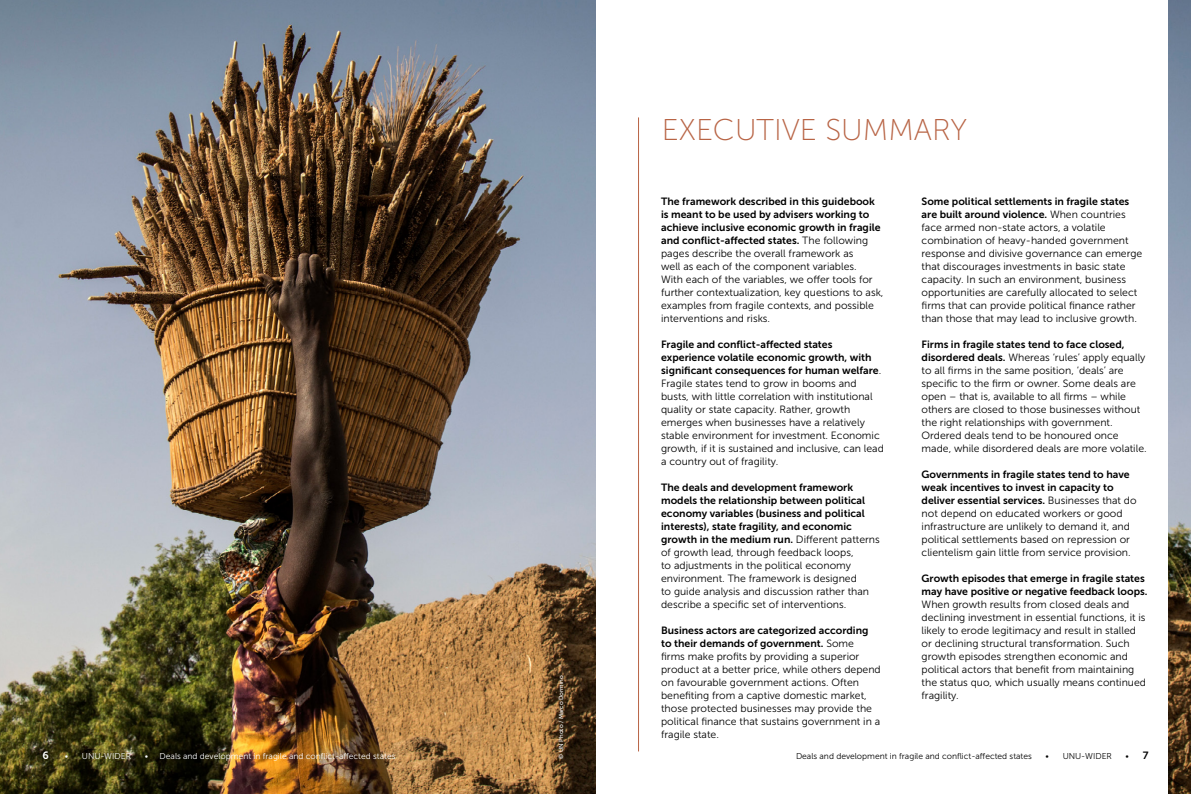
<style>
.page{position:relative;width:1191px;height:794px;background:#fff}
.page>*{position:absolute;margin:0;border:0;box-sizing:border-box;transform-origin:0 0}
.t1{font:30px "Museo Sans 100";color:#b86445}
.t2{font:10.5px/13px "Museo Sans 300";color:#000}
.t3{font:10.5px/13px "Museo Sans 700";color:#000}
.t4{font:10.5px "Museo Sans 700";color:#fff}
.t5{font:8.5px "Museo Sans 300";color:#000}
.t6{font:8.5px "Museo Sans 300";color:#fff}
.t7{font:6px "Museo Sans 500";color:#fff}
.s1{font-family:"Museo Sans 300"}
.s2{font-family:"Museo Sans 700"}
.s3{font-family:"Museo Sans 700";font-size:10.5px}
</style>
<div class="page">
<hr style="left:638px;top:117px;width:1px;height:634px;background:#b86445">
<img style="left:0;top:0;width:595px;height:794px">
<img style="left:1168px;top:0;width:23px;height:794px">
<p class="t4" style="left:43px;top:750px;width:8px">6</p>
<p class="t6" style="left:65px;top:752px;width:68px">• UNU-WIDER</p>
<p class="t6" style="left:145px;top:752px;width:252px">• Deals and development in fragile and conflict-affected states</p>
<p class="t7" style="left:558px;top:758px;width:85px;rotate:-90deg">© UN Photo / Marco Dormino</p>
<h1 class="t1" style="left:661px;top:114px;width:307px">EXECUTIVE SUMMARY</h1>
<p class="t3" style="left:661px;top:194px;width:221px">The framework described in this guidebook is meant to be used by advisers working to achieve inclusive economic growth in fragile and conflict-affected states. <span class="s1">The following</span></p>
<p class="t2" style="left:661px;top:246px;width:224px">pages describe the overall framework as<br>well as each of the component variables.<br>With each of the variables, we offer tools for further contextualization, key questions to ask, examples from fragile contexts, and possible interventions and risks.</p>
<p class="t3" style="left:661px;top:337px;width:222px">Fragile and conflict-affected states experience volatile economic growth, with significant consequences for human welfare<span class="s1">.</span></p>
<p class="t2" style="left:661px;top:376px;width:224px">Fragile states tend to grow in booms and busts, with little correlation with institutional quality or state capacity. Rather, growth emerges when businesses have a relatively stable environment for investment. Economic growth, if it is sustained and inclusive, can lead a country out of fragility.</p>
<p class="t3" style="left:661px;top:480px;width:220px">The deals and development framework models the relationship between political economy variables (business and political interests), state fragility, and economic growth in the medium run. <span class="s1">Different patterns</span></p>
<p class="t2" style="left:661px;top:545px;width:209px">of growth lead, through feedback loops,<br>to adjustments in the political economy environment. The framework is designed to guide analysis and discussion rather than describe a specific set of interventions.</p>
<p class="t3" style="left:661px;top:623px;width:209px">Business actors are categorized according to their demands of government. <span class="s1">Some</span></p>
<p class="t2" style="left:661px;top:649px;width:221px">firms make profits by providing a superior product at a better price, while others depend on favourable government actions. Often benefiting from a captive domestic market, those protected businesses may provide the political finance that sustains government in a fragile state.</p>
<p class="t3" style="left:921px;top:194px;width:209px">Some political settlements in fragile states are built around violence. <span class="s1">When countries</span></p>
<p class="t2" style="left:921px;top:220px;width:222px">face armed non-state actors, a volatile combination of heavy-handed government response and divisive governance can emerge that discourages investments in basic state capacity. In such an environment, business opportunities are carefully allocated to select firms that can provide political finance rather than those that may lead to inclusive growth.</p>
<p class="t3" style="left:921px;top:337px;width:205px">Firms in fragile states tend to face closed,</p>
<p class="t2" style="left:921px;top:350px;width:227px"><span class="s2">disordered deals.</span> Whereas ‘rules’ apply equally to all firms in the same position, ‘deals’ are specific to the firm or owner. Some deals are open – that is, available to all firms – while others are closed to those businesses without the right relationships with government.<br>Ordered deals tend to be honoured once made, while disordered deals are more volatile.</p>
<p class="t3" style="left:921px;top:467px;width:216px">Governments in fragile states tend to have weak incentives to invest in capacity to deliver essential services. <span class="s1">Businesses that do</span></p>
<p class="t2" style="left:921px;top:506px;width:211px">not depend on educated workers or good infrastructure are unlikely to demand it, and political settlements based on repression or clientelism gain little from service provision.</p>
<p class="t3" style="left:921px;top:571px;width:227px">Growth episodes that emerge in fragile states may have positive or negative feedback loops.</p>
<p class="t2" style="left:921px;top:597px;width:226px">When growth results from closed deals and declining investment in essential functions, it is likely to erode legitimacy and result in stalled or declining structural transformation. Such growth episodes strengthen economic and political actors that benefit from maintaining the status quo, which usually means continued fragility.</p>
<p class="t5" style="left:796px;top:752px;width:237px">Deals and development in fragile and conflict-affected states</p>
<p class="t5" style="left:1045px;top:752px;width:68px">• UNU-WIDER</p>
<p class="t5" style="left:1125px;top:752px;width:24px">• <span class="s3">7</span></p>
</div>
